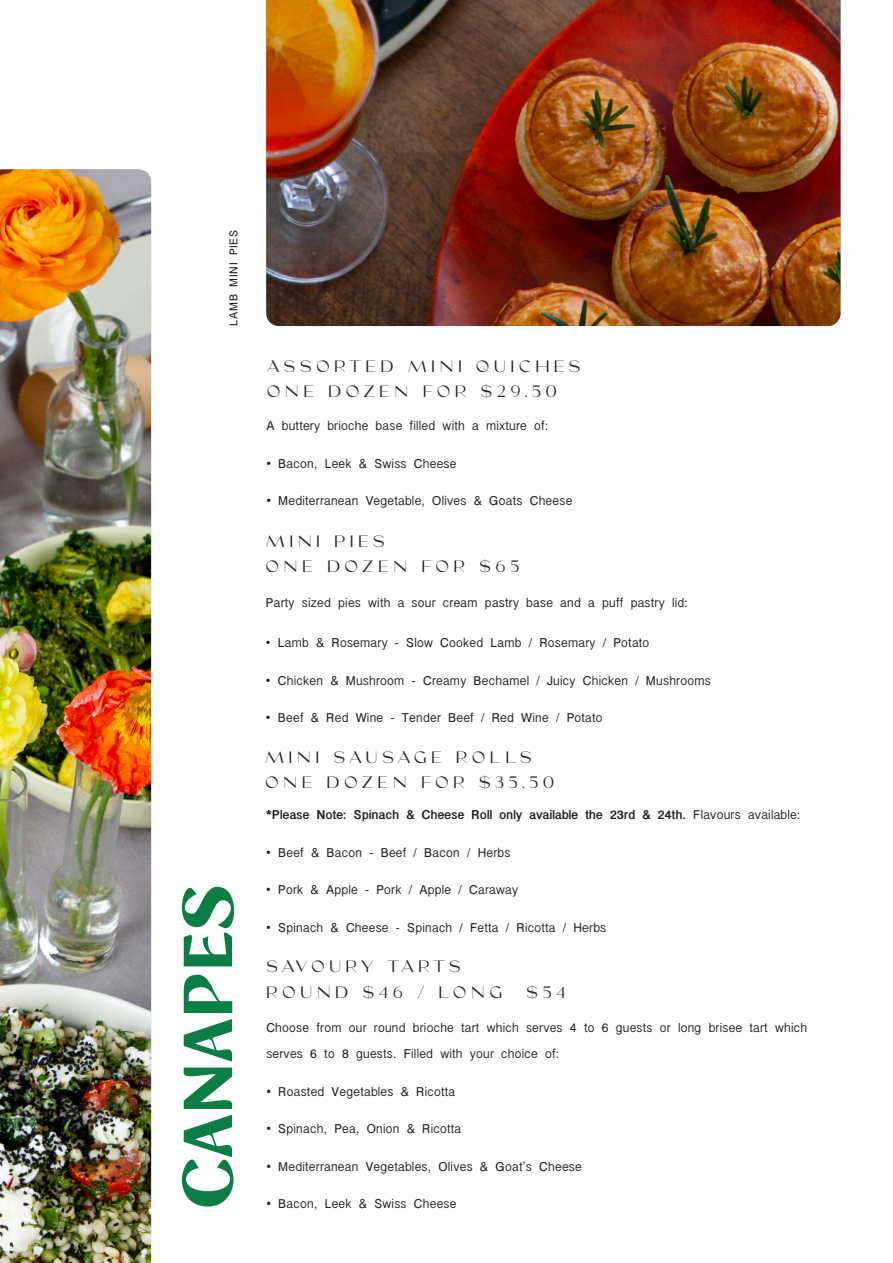
<style>
.page{position:relative;width:893px;height:1263px;background:#fff}
.page>*{position:absolute;margin:0;border:0;box-sizing:border-box;transform-origin:0 0}
.Headline_-_Align_Left{font:700 69px "Rustea";color:#0d7d46}
.Subtitle{font:16.5px "Coax";letter-spacing:.26em;color:#231f20}
.Subtitle-2{font:16.5px "Coax";letter-spacing:.225em;color:#231f20}
.Body_Text{font:13.5px/26.4px "Tamil Sangam MN";letter-spacing:.02em;color:#231f20}
.Body_Text-2{font:700 13.5px "Tamil Sangam MN";letter-spacing:.02em;color:#231f20}
.Byline{font:12px "Tamil Sangam MN";letter-spacing:.065em;color:#231f20}
.s1{font-weight:400}
</style>
<div class="page">
<img style="left:0;top:169px;width:151px;height:1094px">
<img style="left:266px;top:0;width:574px;height:326px">
<p class="Byline" style="left:227px;top:326px;width:97px;rotate:-90deg">LAMB MINI PIES</p>
<p class="Headline_-_Align_Left" style="left:167px;top:1209px;width:327px;rotate:-90deg">CANAPES</p>
<p class="Subtitle" style="left:267px;top:356px;width:315px">ASSORTED MINI QUICHES</p>
<p class="Subtitle" style="left:267px;top:381px;width:292px">ONE DOZEN FOR $29.50</p>
<p class="Body_Text" style="left:266px;top:413px;width:283px">A buttery brioche base filled with a mixture of:</p>
<p class="Body_Text" style="left:266px;top:450px;width:192px">• Bacon, Leek &amp; Swiss Cheese</p>
<p class="Body_Text" style="left:266px;top:488px;width:307px">• Mediterranean Vegetable, Olives &amp; Goats Cheese</p>
<p class="Subtitle" style="left:266px;top:531px;width:120px">MINI PIES</p>
<p class="Subtitle" style="left:266px;top:555px;width:256px">ONE DOZEN FOR $65</p>
<p class="Body_Text" style="left:266px;top:589px;width:423px">Party sized pies with a sour cream pastry base and a puff pastry lid:</p>
<p class="Body_Text" style="left:266px;top:630px;width:385px">• Lamb &amp; Rosemary - Slow Cooked Lamb / Rosemary / Potato</p>
<p class="Body_Text" style="left:266px;top:667px;width:446px">• Chicken &amp; Mushroom - Creamy Bechamel / Juicy Chicken / Mushrooms</p>
<p class="Body_Text" style="left:266px;top:705px;width:338px">• Beef &amp; Red Wine - Tender Beef / Red Wine / Potato</p>
<p class="Subtitle" style="left:265px;top:747px;width:268px">MINI SAUSAGE ROLLS</p>
<p class="Subtitle" style="left:265px;top:772px;width:291px">ONE DOZEN FOR $35.50</p>
<p class="Body_Text-2" style="left:266px;top:808px;width:536px">*Please Note: Spinach &amp; Cheese Roll only available the 23rd &amp; 24th. <span class="s1">Flavours available:</span></p>
<p class="Body_Text" style="left:266px;top:840px;width:246px">• Beef &amp; Bacon - Beef / Bacon / Herbs</p>
<p class="Body_Text" style="left:266px;top:877px;width:253px">• Pork &amp; Apple - Pork / Apple / Caraway</p>
<p class="Body_Text" style="left:266px;top:915px;width:341px">• Spinach &amp; Cheese - Spinach / Fetta / Ricotta / Herbs</p>
<p class="Subtitle-2" style="left:266px;top:955px;width:196px">SAVOURY TARTS</p>
<p class="Subtitle" style="left:266px;top:981px;width:238px">ROUND $46 / LONG</p>
<p class="Subtitle" style="left:526px;top:981px;width:41px">$54</p>
<p class="Body_Text" style="left:266px;top:1015px;width:542px">Choose from our round brioche tart which serves 4 to 6 guests or long brisee tart which serves 6 to 8 guests. Filled with your choice of:</p>
<p class="Body_Text" style="left:266px;top:1079px;width:190px">• Roasted Vegetables &amp; Ricotta</p>
<p class="Body_Text" style="left:266px;top:1116px;width:196px">• Spinach, Pea, Onion &amp; Ricotta</p>
<p class="Body_Text" style="left:266px;top:1154px;width:317px">• Mediterranean Vegetables, Olives &amp; Goat’s Cheese</p>
<p class="Body_Text" style="left:266px;top:1191px;width:192px">• Bacon, Leek &amp; Swiss Cheese</p>
</div>
